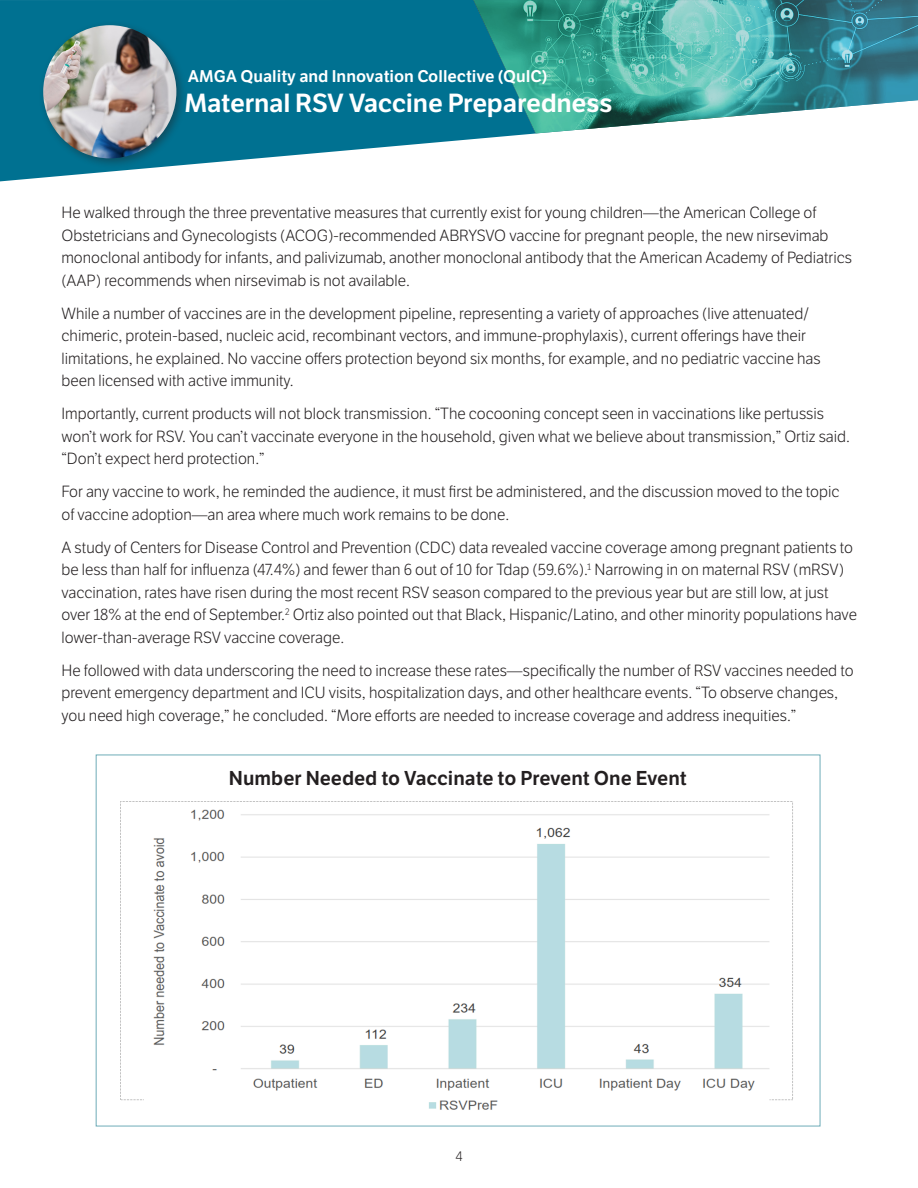
<style>
.page{position:relative;width:918px;height:1188px;background:#fff}
.page>*{position:absolute;margin:0;border:0;box-sizing:border-box;transform-origin:0 0}
.t1{font:600 25.5px "LFT Etica";letter-spacing:-.01em;color:#fff}
.t2{font:600 19.5px "LFT Etica";color:#231f20}
.t3{font:600 16.5px "LFT Etica";color:#fff}
.t4{font:300 15.75px/22.5px "LFT Etica";color:#231f20}
.t5{font:300 13.5px "LFT Etica";color:#231f20}
</style>
<div class="page">
<svg style="left:0;top:0;width:536px;height:181px;fill:#007191"></svg>
<div style="left:38px;top:20px;width:150px;height:150px;background:#231f20;opacity:.44"></div>
<img style="left:43px;top:25px;width:133px;height:133px;border-radius:67px">
<svg style="left:473px;top:0;width:445px;height:133px;background:#4fa3a2"></svg>
<img style="left:120px;top:801px;width:673px;height:309px">
<p class="t3" style="left:188px;top:66px;width:361px">AMGA Quality and Innovation Collective (QuIC)</p>
<h1 class="t1" style="left:184px;top:87px;width:430px">Maternal RSV Vaccine Preparedness</h1>
<p class="t4" style="left:62px;top:202px;width:792px">He walked through the three preventative measures that currently exist for young children—the American College of Obstetricians and Gynecologists (ACOG)-recommended ABRYSVO vaccine for pregnant people, the new nirsevimab monoclonal antibody for infants, and palivizumab, another monoclonal antibody that the American Academy of Pediatrics (AAP) recommends when nirsevimab is not available.</p>
<p class="t4" style="left:62px;top:303px;width:761px">While a number of vaccines are in the development pipeline, representing a variety of approaches (live attenuated/ chimeric, protein-based, nucleic acid, recombinant vectors, and immune-prophylaxis), current offerings have their limitations, he explained. No vaccine offers protection beyond six months, for example, and no pediatric vaccine has been licensed with active immunity.</p>
<p class="t4" style="left:62px;top:403px;width:790px">Importantly, current products will not block transmission. “The cocooning concept seen in vaccinations like pertussis won’t work for RSV. You can’t vaccinate everyone in the household, given what we believe about transmission,” Ortiz said. “Don’t expect herd protection.”</p>
<p class="t4" style="left:62px;top:481px;width:780px">For any vaccine to work, he reminded the audience, it must first be administered, and the discussion moved to the topic of vaccine adoption—an area where much work remains to be done.</p>
<p class="t4" style="left:62px;top:537px;width:797px">A study of Centers for Disease Control and Prevention (CDC) data revealed vaccine coverage among pregnant patients to be less than half for influenza (47.4%) and fewer than 6 out of 10 for Tdap (59.6%).<sup>1</sup> Narrowing in on maternal RSV (mRSV) vaccination, rates have risen during the most recent RSV season compared to the previous year but are still low, at just over 18% at the end of September.<sup>2</sup> Ortiz also pointed out that Black, Hispanic/Latino, and other minority populations have lower-than-average RSV vaccine coverage.</p>
<p class="t4" style="left:62px;top:660px;width:794px">He followed with data underscoring the need to increase these rates—specifically the number of RSV vaccines needed to prevent emergency department and ICU visits, hospitalization days, and other healthcare events. “To observe changes, you need high coverage,” he concluded. “More efforts are needed to increase coverage and address inequities.”</p>
<p class="t2" style="left:229px;top:766px;width:459px">Number Needed to Vaccinate to Prevent One Event</p>
<p class="t5" style="left:455px;top:1149px;width:9px">4</p>
</div>
